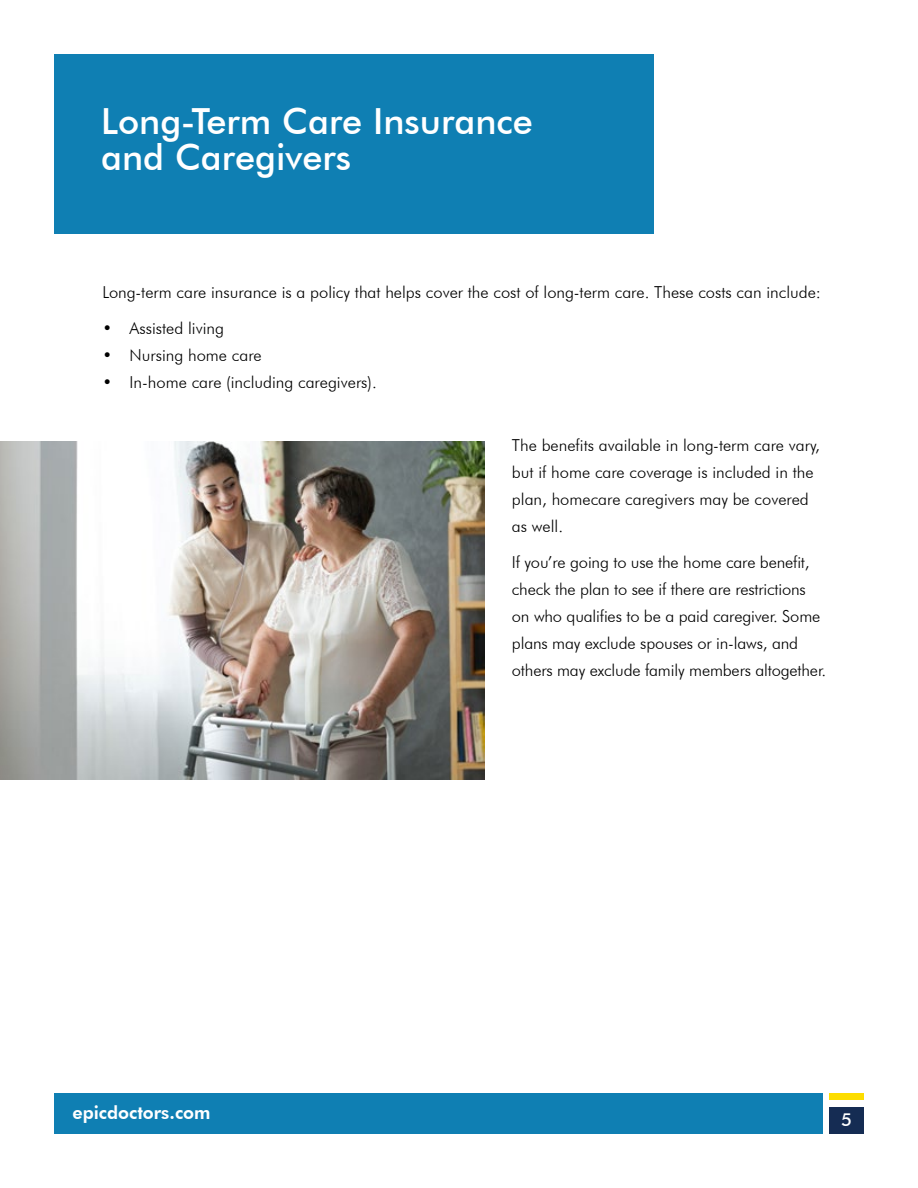
<style>
.page{position:relative;width:918px;height:1188px;background:#fff}
.page>*{position:absolute;margin:0;border:0;box-sizing:border-box;transform-origin:0 0}
.t1{font:500 36px/36px "Futura BT";color:#fff}
.t2{font:800 18px "Futura BT";color:#fff}
.t3{font:500 18px "Futura BT";color:#fff}
.t4{font:300 16.5px/27px "Futura BT";color:#000}
</style>
<div class="page">
<div style="left:54px;top:1094px;width:768px;height:40px;background:#0f7fb3"></div>
<div style="left:829px;top:1107px;width:35px;height:27px;background:#152c53"></div>
<div style="left:829px;top:1094px;width:35px;height:6px;background:#fddd00"></div>
<div style="left:54px;top:54px;width:599px;height:179px;background:#0f7fb3"></div>
<img style="left:0;top:441px;width:485px;height:338px">
<h1 class="t1" style="left:101px;top:103px;width:433px">Long-Term Care Insurance and Caregivers</h1>
<p class="t4" style="left:103px;top:278px;width:720px">Long-term care insurance is a policy that helps cover the cost of long-term care. These costs can include:</p>
<p class="t4" style="left:103px;top:314px;width:123px">• Assisted living</p>
<p class="t4" style="left:103px;top:341px;width:161px">• Nursing home care</p>
<p class="t4" style="left:103px;top:368px;width:276px">• In-home care (including caregivers).</p>
<p class="t4" style="left:512px;top:431px;width:310px">The benefits available in long-term care vary, but if home care coverage is included in the plan, homecare caregivers may be covered as well.</p>
<p class="t4" style="left:512px;top:548px;width:316px">If you’re going to use the home care benefit, check the plan to see if there are restrictions on who qualifies to be a paid caregiver. Some plans may exclude spouses or in-laws, and others may exclude family members altogether.</p>
<p class="t2" style="left:72px;top:1101px;width:140px">epicdoctors.com</p>
<p class="t3" style="left:841px;top:1109px;width:12px">5</p>
</div>
